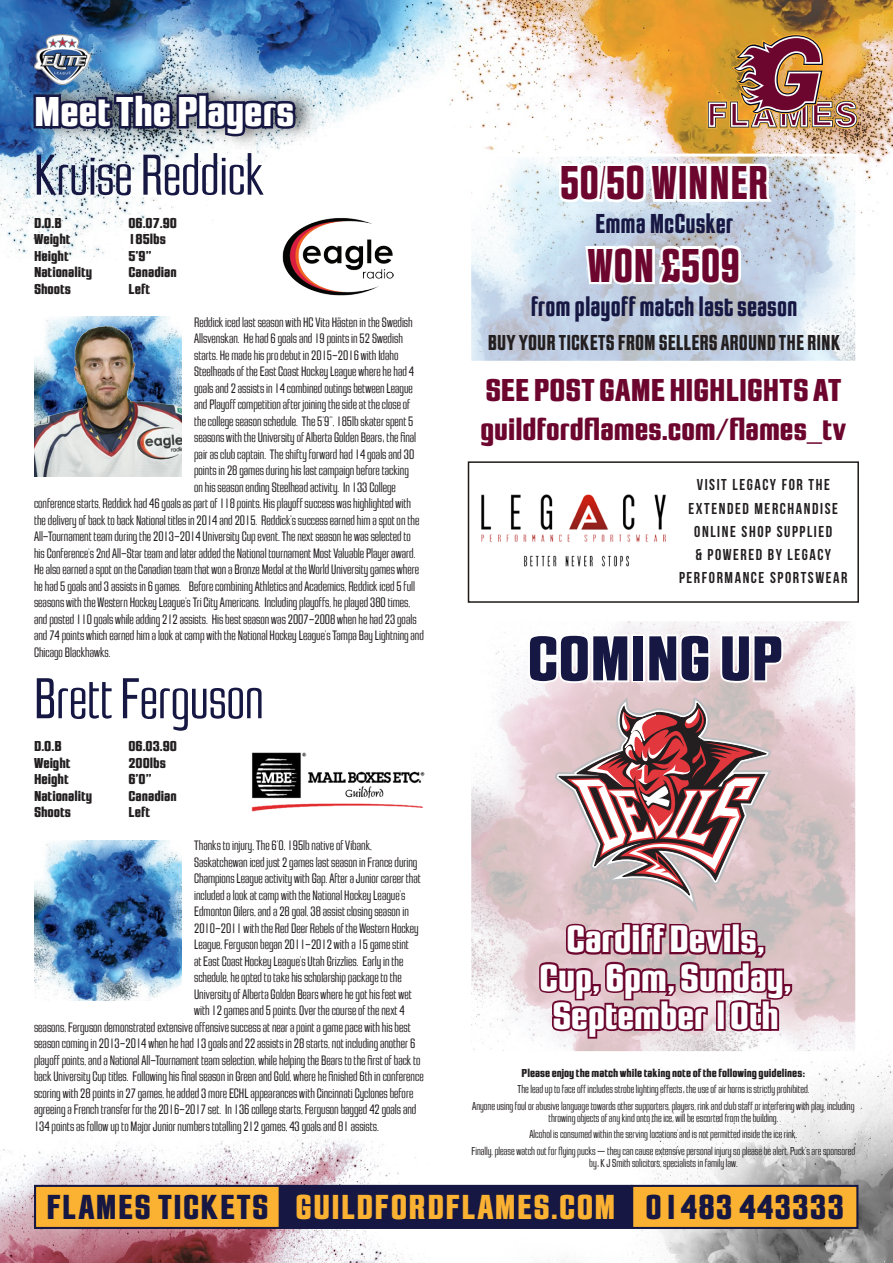
<style>
.page{position:relative;width:893px;height:1263px;background:#fff}
.page>*{position:absolute;margin:0;border:0;box-sizing:border-box;transform-origin:0 0}
.t1{font:700 expanded 66px "Jay Gothic URW";color:#161742}
.t2{font:300 60px "Jay Gothic URW";color:#161742}
.t3{font:700 49.5px "Jay Gothic URW";color:#6c062e}
.t4{font:700 expanded 43.5px "Jay Gothic URW";color:#fff}
.t5{font:700 expanded 39.75px/38.2px "Jay Gothic URW";color:#fff;text-align:center}
.t6{font:700 expanded 36.15px "Jay Gothic URW";letter-spacing:.04em;color:#161742;scale:.95 1}
.t7{font:700 expanded 33px "Jay Gothic URW";color:#6c062e}
.t8{font:700 expanded 32.25px "Jay Gothic URW";color:#6c062e}
.t9{font:700 28.5px "Jay Gothic URW";color:#161742}
.t10{font:700 22.5px "Jay Gothic URW";color:#231f20}
.t11{font:15.75px/23.2px "Bebas Neue";letter-spacing:.1em;color:#231f20;text-align:center}
.t12{font:700 expanded 15px "Jay Gothic URW";color:#231f20}
.t13{font:300 14.25px "Jay Gothic URW";color:#231f20}
.t14{font:300 12px/16.4px "Jay Gothic URW";color:#231f20;text-align:center}
.t15{font:700 expanded 12px "Jay Gothic URW";color:#231f20}
.s1{color:#fbb131}
</style>
<div class="page">
<img style="left:0;top:0;width:370px;height:261px">
<img style="left:0;top:1116px;width:457px;height:147px">
<img style="left:457px;top:1055px;width:436px;height:208px">
<img style="left:370px;top:0;width:523px;height:277px">
<img style="left:251px;top:752px;width:174px;height:60px">
<img style="left:34px;top:316px;width:147px;height:160px">
<img style="left:34px;top:840px;width:147px;height:160px">
<div style="left:27px;top:78px;width:292px;height:72px;background:#231f20;opacity:.6"></div>
<img style="left:31px;top:1px;width:268px;height:144px">
<img style="left:283px;top:218px;width:110px;height:77px">
<img style="left:481px;top:494px;width:185px;height:73px">
<div style="left:468px;top:461px;width:391px;height:142px;border:2px solid #1f1a17"></div>
<img style="left:472px;top:622px;width:382px;height:428px">
<div style="left:468px;top:618px;width:390px;height:436px;border:3px solid #fff"></div>
<svg style="left:525px;top:600px;width:106px;height:86px"></svg>
<div style="left:631px;top:634px;width:14px;height:48px;border:4px solid #fff"></div>
<svg style="left:646px;top:627px;width:139px;height:60px"></svg>
<svg style="left:536px;top:921px;width:258px;height:119px;background:#ab7386"></svg>
<svg style="left:475px;top:34px;width:383px;height:327px"></svg>
<svg style="left:555px;top:697px;width:217px;height:216px;background:#d8c3c6"></svg>
<svg style="left:557px;top:700px;width:212px;height:203px;background:#b89497"></svg>
<div style="left:35px;top:1186px;width:245px;height:42px;background:#fbb131"></div>
<div style="left:34px;top:1185px;width:247px;height:44px;border:2px solid #161742"></div>
<div style="left:632px;top:1186px;width:225px;height:42px;background:#fbb131"></div>
<div style="left:631px;top:1185px;width:227px;height:44px;border:2px solid #161742"></div>
<div style="left:280px;top:1186px;width:351px;height:42px;background:#161742"></div>
<div style="left:279px;top:1185px;width:353px;height:44px;border:2px solid #161742"></div>
<h3 class="t4" style="left:34px;top:87px;width:262px">Meet The Players</h3>
<h2 class="t2" style="left:34px;top:141px;width:231px">Kruise Reddick</h2>
<p class="t12" style="left:34px;top:214px;width:29px">D.O.B</p>
<p class="t12" style="left:129px;top:214px;width:50px">06.07.90</p>
<p class="t12" style="left:34px;top:231px;width:38px">Weight</p>
<p class="t12" style="left:129px;top:231px;width:39px">185lbs</p>
<p class="t12" style="left:34px;top:247px;width:36px">Height</p>
<p class="t12" style="left:129px;top:247px;width:24px">5’9”</p>
<p class="t12" style="left:34px;top:264px;width:60px">Nationality</p>
<p class="t12" style="left:129px;top:264px;width:50px">Canadian</p>
<p class="t12" style="left:34px;top:280px;width:39px">Shoots</p>
<p class="t12" style="left:129px;top:280px;width:23px">Left</p>
<p class="t13" style="left:194px;top:314px;width:220px">Reddick iced last season with HC Vita Hästen in the Swedish</p>
<p class="t13" style="left:194px;top:330px;width:210px">Allsvenskan. He had 6 goals and 19 points in 52 Swedish</p>
<p class="t13" style="left:194px;top:347px;width:206px">starts. He made his pro debut in 2015-2016 with Idaho</p>
<p class="t13" style="left:194px;top:363px;width:221px">Steelheads of the East Coast Hockey League where he had 4</p>
<p class="t13" style="left:194px;top:380px;width:220px">goals and 2 assists in 14 combined outings between League</p>
<p class="t13" style="left:194px;top:396px;width:218px">and Playoff competition after joining the side at the close of</p>
<p class="t13" style="left:194px;top:413px;width:221px">the college season schedule. The 5’9”, 185lb skater spent 5</p>
<p class="t13" style="left:194px;top:429px;width:224px">seasons with the University of Alberta Golden Bears; the final</p>
<p class="t13" style="left:194px;top:446px;width:222px">pair as club captain. The shifty forward had 14 goals and 30</p>
<p class="t13" style="left:194px;top:462px;width:216px">points in 28 games during his last campaign before tacking</p>
<p class="t13" style="left:194px;top:479px;width:203px">on his season ending Steelhead activity. In 133 College</p>
<p class="t13" style="left:34px;top:495px;width:379px">conference starts, Reddick had 46 goals as part of 118 points. His playoff success was highlighted with</p>
<p class="t13" style="left:34px;top:512px;width:387px">the delivery of back to back National titles in 2014 and 2015. Reddick’s success earned him a spot on the</p>
<p class="t13" style="left:34px;top:528px;width:378px">All-Tournament team during the 2013-2014 University Cup event. The next season he was selected to</p>
<p class="t13" style="left:34px;top:545px;width:383px">his Conference’s 2nd All-Star team and later added the National tournament Most Valuable Player award.</p>
<p class="t13" style="left:34px;top:561px;width:387px">He also earned a spot on the Canadian team that won a Bronze Medal at the World University games where</p>
<p class="t13" style="left:34px;top:578px;width:383px">he had 5 goals and 3 assists in 6 games. Before combining Athletics and Academics, Reddick iced 5 full</p>
<p class="t13" style="left:34px;top:594px;width:378px">seasons with the Western Hockey League’s Tri City Americans. Including playoffs, he played 380 times,</p>
<p class="t13" style="left:34px;top:611px;width:384px">and posted 110 goals while adding 212 assists. His best season was 2007-2008 when he had 23 goals</p>
<p class="t13" style="left:34px;top:627px;width:391px">and 74 points which earned him a look at camp with the National Hockey League’s Tampa Bay Lightning and</p>
<p class="t13" style="left:34px;top:644px;width:78px">Chicago Blackhawks.</p>
<h2 class="t2" style="left:34px;top:665px;width:231px">Brett Ferguson</h2>
<p class="t12" style="left:34px;top:738px;width:29px">D.O.B</p>
<p class="t12" style="left:129px;top:738px;width:50px">06.03.90</p>
<p class="t12" style="left:34px;top:754px;width:38px">Weight</p>
<p class="t12" style="left:129px;top:754px;width:39px">200lbs</p>
<p class="t12" style="left:34px;top:771px;width:36px">Height</p>
<p class="t12" style="left:129px;top:771px;width:24px">6’0”</p>
<p class="t12" style="left:34px;top:787px;width:60px">Nationality</p>
<p class="t12" style="left:129px;top:787px;width:50px">Canadian</p>
<p class="t12" style="left:34px;top:804px;width:39px">Shoots</p>
<p class="t12" style="left:129px;top:804px;width:23px">Left</p>
<p class="t13" style="left:194px;top:837px;width:179px">Thanks to injury, The 6’0, 195lb native of Vibank,</p>
<p class="t13" style="left:194px;top:854px;width:225px">Saskatchewan iced just 2 games last season in France during</p>
<p class="t13" style="left:194px;top:870px;width:228px">Champions League activity with Gap. After a Junior career that</p>
<p class="t13" style="left:194px;top:887px;width:213px">included a look at camp with the National Hockey League’s</p>
<p class="t13" style="left:194px;top:903px;width:216px">Edmonton Oilers, and a 28 goal, 38 assist closing season in</p>
<p class="t13" style="left:194px;top:920px;width:226px">2010-2011 with the Red Deer Rebels of the Western Hockey</p>
<p class="t13" style="left:194px;top:936px;width:216px">League, Ferguson began 2011-2012 with a 15 game stint</p>
<p class="t13" style="left:194px;top:953px;width:211px">at East Coast Hockey League’s Utah Grizzlies. Early in the</p>
<p class="t13" style="left:194px;top:969px;width:209px">schedule, he opted to take his scholarship package to the</p>
<p class="t13" style="left:194px;top:986px;width:219px">University of Alberta Golden Bears where he got his feet wet</p>
<p class="t13" style="left:194px;top:1002px;width:212px">with 12 games and 5 points. Over the course of the next 4</p>
<p class="t13" style="left:34px;top:1019px;width:378px">seasons, Ferguson demonstrated extensive offensive success at near a point a game pace with his best</p>
<p class="t13" style="left:34px;top:1035px;width:383px">season coming in 2013-2014 when he had 13 goals and 22 assists in 28 starts, not including another 6</p>
<p class="t13" style="left:34px;top:1052px;width:388px">playoff points, and a National All-Tournament team selection, while helping the Bears to the first of back to</p>
<p class="t13" style="left:34px;top:1068px;width:391px">back University Cup titles. Following his final season in Green and Gold, where he finished 6th in conference</p>
<p class="t13" style="left:34px;top:1085px;width:381px">scoring with 28 points in 27 games, he added 3 more ECHL appearances with Cincinnati Cyclones before</p>
<p class="t13" style="left:34px;top:1101px;width:384px">agreeing a French transfer for the 2016-2017 set. In 136 college starts, Ferguson bagged 42 goals and</p>
<p class="t13" style="left:34px;top:1118px;width:346px">134 points as follow up to Major Junior numbers totalling 212 games, 43 goals and 81 assists.</p>
<h3 class="t3" style="left:560px;top:156px;width:210px">50/50 WINNER</h3>
<h3 class="t9" style="left:595px;top:209px;width:139px">Emma McCusker</h3>
<h3 class="t3" style="left:588px;top:239px;width:154px">WON £509</h3>
<h3 class="t9" style="left:531px;top:291px;width:268px">from playoff match last season</h3>
<h3 class="t10" style="left:488px;top:331px;width:354px">BUY YOUR TICKETS FROM SELLERS AROUND THE RINK</h3>
<h3 class="t7" style="left:485px;top:371px;width:357px">SEE POST GAME HIGHLIGHTS AT</h3>
<h3 class="t8" style="left:480px;top:410px;width:367px">guildfordflames.com/flames_tv</h3>
<p class="t11" style="left:679px;top:473px;width:170px">VISIT LEGACY FOR THE<br>EXTENDED MERCHANDISE<br>ONLINE SHOP SUPPLIED<br>&amp; POWERED BY LEGACY<br>PERFORMANCE SPORTSWEAR</p>
<h1 class="t1" style="left:527px;top:621px;width:257px">COMING UP</h1>
<h3 class="t5" style="left:540px;top:921px;width:253px">Cardiff Devils,<br>Cup, 6pm, Sunday,<br>September 10th</h3>
<p class="t15" style="left:522px;top:1066px;width:285px">Please enjoy the match while taking note of the following guidelines:</p>
<p class="t14" style="left:472px;top:1081px;width:384px">The lead up to face off includes strobe lighting effects; the use of air horns is strictly prohibited.<br>Anyone using foul or abusive language towards other supporters, players, rink and club staff or interfering with play, including</p>
<p class="t14" style="left:472px;top:1110px;width:385px">throwing objects of any kind onto the ice, will be escorted from the building.<br>Alcohol is consumed within the serving locations and is not permitted inside the ice rink.<br>Finally, please watch out for flying pucks – they can cause extensive personal injury so please be alert. Puck’s are sponsored</p>
<p class="t14" style="left:589px;top:1155px;width:150px">by: K J Smith solicitors, specialists in family law.</p>
<h3 class="t6" style="left:47px;top:1187px;width:841px">FLAMES TICKETS <span class="s1">GUILDFORDFLAMES.COM</span> 01483 443333</h3>
</div>
